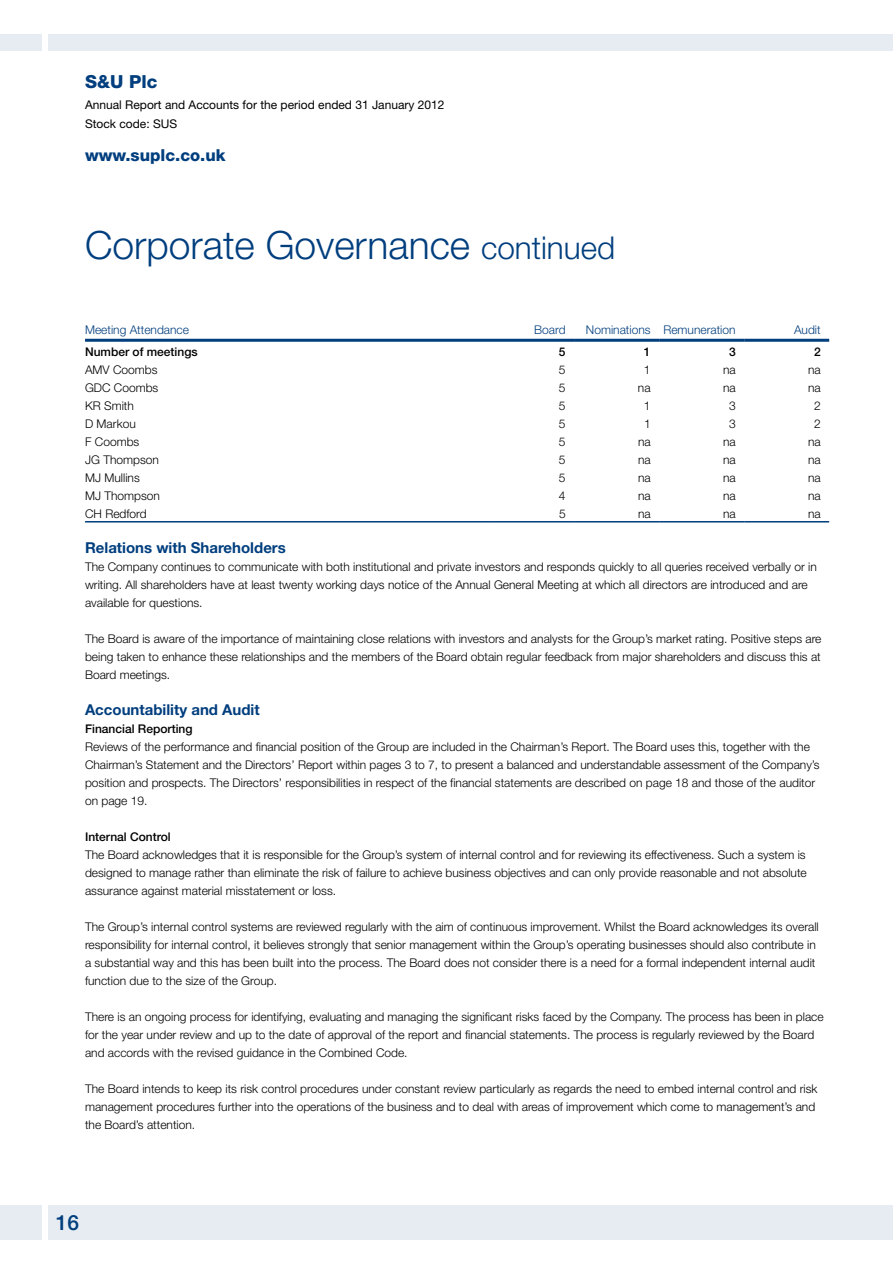
<style>
.page{position:relative;width:893px;height:1263px;background:#fff}
.page>*{position:absolute;margin:0;border:0;box-sizing:border-box;transform-origin:0 0}
.t1{font:300 39px "Helvetica Neue LT Std";color:#003e7e}
.t2{font:500 21px "Helvetica Neue LT Std";color:#003e7e}
.t3{font:800 18px "Helvetica Neue LT Std";color:#003e7e}
.t4{font:800 16.5px "Helvetica Neue LT Std";color:#003e7e}
.t5{font:700 15px "Helvetica Neue LT Std";color:#003e7e}
.t6{font:300 12px/18px "Helvetica Neue LT Std";color:#000}
.t7{font:12px/18.9px "Helvetica Neue LT Std";color:#000}
.t8{font:500 12px "Helvetica Neue LT Std";color:#000}
.t9{font:300 12px "Helvetica Neue LT Std";color:#003e7e}
.s1{font-size:31.5px}
</style>
<div class="page">
<div style="left:0;top:1205px;width:42px;height:34px;background:#e6ecf2"></div>
<div style="left:48px;top:1205px;width:845px;height:34px;background:#e6ecf2"></div>
<div style="left:0;top:35px;width:42px;height:16px;background:#e6ecf2"></div>
<div style="left:48px;top:35px;width:845px;height:16px;background:#e6ecf2"></div>
<hr style="left:85px;top:339px;width:404px;height:3px;background:#003e7e">
<hr style="left:489px;top:339px;width:85px;height:3px;background:#003e7e">
<hr style="left:574px;top:339px;width:85px;height:3px;background:#003e7e">
<hr style="left:659px;top:339px;width:85px;height:3px;background:#003e7e">
<hr style="left:744px;top:339px;width:85px;height:3px;background:#003e7e">
<hr style="left:85px;top:521px;width:404px;height:1px;background:#003e7e">
<hr style="left:489px;top:521px;width:85px;height:1px;background:#003e7e">
<hr style="left:574px;top:521px;width:85px;height:1px;background:#003e7e">
<hr style="left:659px;top:521px;width:85px;height:1px;background:#003e7e">
<hr style="left:744px;top:521px;width:85px;height:1px;background:#003e7e">
<h3 class="t3" style="left:85px;top:71px;width:74px">S&amp;U Plc</h3>
<p class="t7" style="left:85px;top:95px;width:361px">Annual Report and Accounts for the period ended 31 January 2012<br>Stock code: SUS</p>
<h3 class="t4" style="left:85px;top:145px;width:142px">www.suplc.co.uk</h3>
<h1 class="t1" style="left:85px;top:221px;width:532px">Corporate Governance <span class="s1">continued</span></h1>
<p class="t9" style="left:85px;top:322px;width:106px">Meeting Attendance</p>
<p class="t9" style="left:534px;top:322px;width:33px">Board</p>
<p class="t9" style="left:586px;top:322px;width:151px">Nominations Remuneration</p>
<p class="t9" style="left:794px;top:322px;width:28px">Audit</p>
<p class="t8" style="left:85px;top:344px;width:114px">Number of meetings</p>
<p class="t8" style="left:559px;top:344px;width:8px">5</p>
<p class="t8" style="left:644px;top:344px;width:8px">1</p>
<p class="t8" style="left:729px;top:344px;width:8px">3</p>
<p class="t8" style="left:814px;top:344px;width:8px">2</p>
<p class="t6" style="left:85px;top:360px;width:74px">AMV Coombs</p>
<p class="t6" style="left:559px;top:360px;width:8px">5</p>
<p class="t6" style="left:644px;top:360px;width:8px">1</p>
<p class="t6" style="left:723px;top:360px;width:14px">na</p>
<p class="t6" style="left:808px;top:360px;width:14px">na</p>
<p class="t6" style="left:85px;top:378px;width:75px">GDC Coombs</p>
<p class="t6" style="left:559px;top:378px;width:8px">5</p>
<p class="t6" style="left:638px;top:378px;width:14px">na</p>
<p class="t6" style="left:723px;top:378px;width:14px">na</p>
<p class="t6" style="left:808px;top:378px;width:14px">na</p>
<p class="t6" style="left:85px;top:396px;width:50px">KR Smith</p>
<p class="t6" style="left:559px;top:396px;width:8px">5</p>
<p class="t6" style="left:644px;top:396px;width:8px">1</p>
<p class="t6" style="left:729px;top:396px;width:8px">3</p>
<p class="t6" style="left:814px;top:396px;width:8px">2</p>
<p class="t6" style="left:85px;top:414px;width:52px">D Markou</p>
<p class="t6" style="left:559px;top:414px;width:8px">5</p>
<p class="t6" style="left:644px;top:414px;width:8px">1</p>
<p class="t6" style="left:729px;top:414px;width:8px">3</p>
<p class="t6" style="left:814px;top:414px;width:8px">2</p>
<p class="t6" style="left:85px;top:432px;width:56px">F Coombs</p>
<p class="t6" style="left:559px;top:432px;width:8px">5</p>
<p class="t6" style="left:638px;top:432px;width:14px">na</p>
<p class="t6" style="left:723px;top:432px;width:14px">na</p>
<p class="t6" style="left:808px;top:432px;width:14px">na</p>
<p class="t6" style="left:85px;top:450px;width:75px">JG Thompson</p>
<p class="t6" style="left:559px;top:450px;width:8px">5</p>
<p class="t6" style="left:638px;top:450px;width:14px">na</p>
<p class="t6" style="left:723px;top:450px;width:14px">na</p>
<p class="t6" style="left:808px;top:450px;width:14px">na</p>
<p class="t6" style="left:85px;top:468px;width:56px">MJ Mullins</p>
<p class="t6" style="left:559px;top:468px;width:8px">5</p>
<p class="t6" style="left:638px;top:468px;width:14px">na</p>
<p class="t6" style="left:723px;top:468px;width:14px">na</p>
<p class="t6" style="left:808px;top:468px;width:14px">na</p>
<p class="t6" style="left:85px;top:486px;width:76px">MJ Thompson</p>
<p class="t6" style="left:559px;top:486px;width:8px">4</p>
<p class="t6" style="left:638px;top:486px;width:14px">na</p>
<p class="t6" style="left:723px;top:486px;width:14px">na</p>
<p class="t6" style="left:808px;top:486px;width:14px">na</p>
<p class="t6" style="left:85px;top:504px;width:63px">CH Redford</p>
<p class="t6" style="left:559px;top:504px;width:8px">5</p>
<p class="t6" style="left:638px;top:504px;width:14px">na</p>
<p class="t6" style="left:723px;top:504px;width:14px">na</p>
<p class="t6" style="left:808px;top:504px;width:14px">na</p>
<p class="t5" style="left:85px;top:538px;width:202px">Relations with Shareholders</p>
<p class="t6" style="left:85px;top:557px;width:733px">The Company continues to communicate with both institutional and private investors and responds quickly to all queries received verbally or in writing. All shareholders have at least twenty working days notice of the Annual General Meeting at which all directors are introduced and are available for questions.</p>
<p class="t6" style="left:85px;top:629px;width:738px;text-align:justify">The Board is aware of the importance of maintaining close relations with investors and analysts for the Group’s market rating. Positive steps are being taken to enhance these relationships and the members of the Board obtain regular feedback from major shareholders and discuss this at Board meetings.</p>
<p class="t5" style="left:85px;top:700px;width:176px">Accountability and Audit</p>
<p class="t8" style="left:85px;top:721px;width:109px">Financial Reporting</p>
<p class="t6" style="left:85px;top:737px;width:736px">Reviews of the performance and financial position of the Group are included in the Chairman’s Report. The Board uses this, together with the Chairman’s Statement and the Directors’ Report within pages 3 to 7, to present a balanced and understandable assessment of the Company’s position and prospects. The Directors’ responsibilities in respect of the financial statements are described on page 18 and those of the auditor on page 19.</p>
<p class="t8" style="left:85px;top:829px;width:87px">Internal Control</p>
<p class="t6" style="left:85px;top:845px;width:723px;text-align:justify">The Board acknowledges that it is responsible for the Group’s system of internal control and for reviewing its effectiveness. Such a system is designed to manage rather than eliminate the risk of failure to achieve business objectives and can only provide reasonable and not absolute assurance against material misstatement or loss.</p>
<p class="t6" style="left:85px;top:917px;width:735px">The Group’s internal control systems are reviewed regularly with the aim of continuous improvement. Whilst the Board acknowledges its overall responsibility for internal control, it believes strongly that senior management within the Group’s operating businesses should also contribute in a substantial way and this has been built into the process. The Board does not consider there is a need for a formal independent internal audit function due to the size of the Group.</p>
<p class="t6" style="left:85px;top:1007px;width:740px">There is an ongoing process for identifying, evaluating and managing the significant risks faced by the Company. The process has been in place for the year under review and up to the date of approval of the report and financial statements. The process is regularly reviewed by the Board and accords with the revised guidance in the Combined Code.</p>
<p class="t6" style="left:85px;top:1079px;width:734px">The Board intends to keep its risk control procedures under constant review particularly as regards the need to embed internal control and risk management procedures further into the operations of the business and to deal with areas of improvement which come to management’s and the Board’s attention.</p>
<h2 class="t2" style="left:56px;top:1210px;width:25px">16</h2>
</div>
